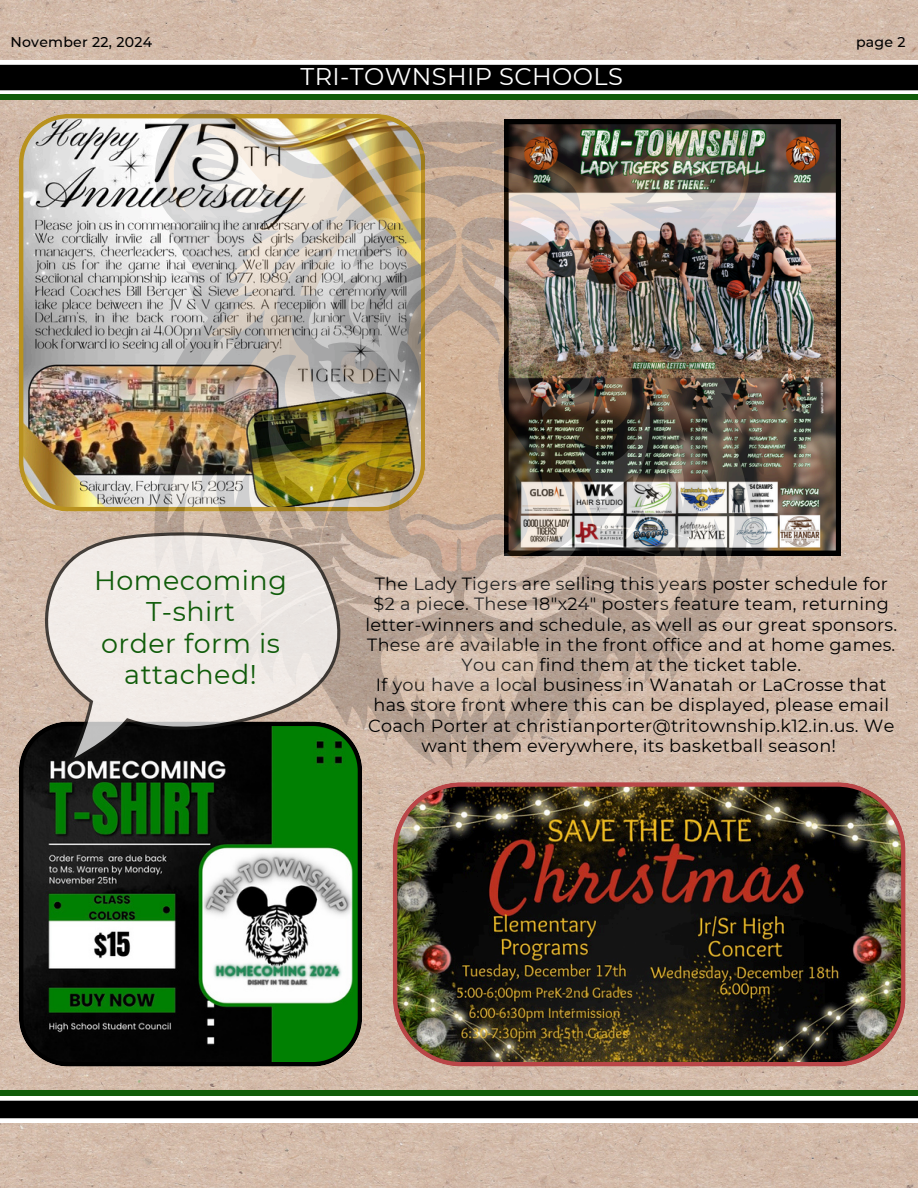
<style>
.page{position:relative;width:918px;height:1188px;background:#fff}
.page>*{position:absolute;margin:0;border:0;box-sizing:border-box;transform-origin:0 0}
.t1{font:27px/31.5px "Montserrat";letter-spacing:.015em;color:#105c0a;text-align:center}
.t2{font:24.15px "Montserrat";letter-spacing:.015em;color:#fff}
.t3{font:17.7px/20.2px "Montserrat";letter-spacing:.015em;color:#000;text-align:center}
.t4{font:500 14.1px "Montserrat";letter-spacing:.015em;color:#000}
</style>
<div class="page">
<img style="left:0;top:0;width:918px;height:1188px">
<svg style="left:0;top:1096px;width:918px;height:27px"></svg>
<svg style="left:0;top:60px;width:918px;height:35px"></svg>
<div style="left:0;top:1091px;width:918px;height:5px;background:#105c0a"></div>
<div style="left:0;top:95px;width:918px;height:5px;background:#105c0a"></div>
<img style="left:393px;top:782px;width:513px;height:285px">
<svg style="left:19px;top:722px;width:343px;height:345px"></svg>
<img style="left:765px;top:120px;width:75px;height:435px">
<img style="left:19px;top:114px;width:134px;height:397px">
<img style="left:153px;top:104px;width:612px;height:546px">
<svg style="left:236px;top:725px;width:446px;height:44px;background:#c0af9b"></svg>
<img style="left:166px;top:120px;width:586px;height:406px">
<img style="left:167px;top:129px;width:584px;height:596px">
<svg style="left:40px;top:531px;width:302px;height:235px;background:#bdbbb1"></svg>
<p class="t4" style="left:10px;top:34px;width:143px">November 22, 2024</p>
<h1 class="t4" style="left:856px;top:34px;width:51px">page 2</h1>
<p class="t2" style="left:300px;top:62px;width:324px">TRI-TOWNSHIP SCHOOLS</p>
<h3 class="t1" style="left:94px;top:564px;width:194px">Homecoming<br>T-shirt<br>order form is attached!</h3>
<p class="t3" style="left:365px;top:574px;width:533px">The Lady Tigers are selling this years poster schedule for $2 a piece. These 18"x24" posters feature team, returning letter-winners and schedule, as well as our great sponsors.<br>These are available in the front office and at home games.<br>You can find them at the ticket table.<br>If you have a local business in Wanatah or LaCrosse that has store front where this can be displayed, please email Coach Porter at christianporter@tritownship.k12.in.us. We want them everywhere, its basketball season!</p>
</div>
